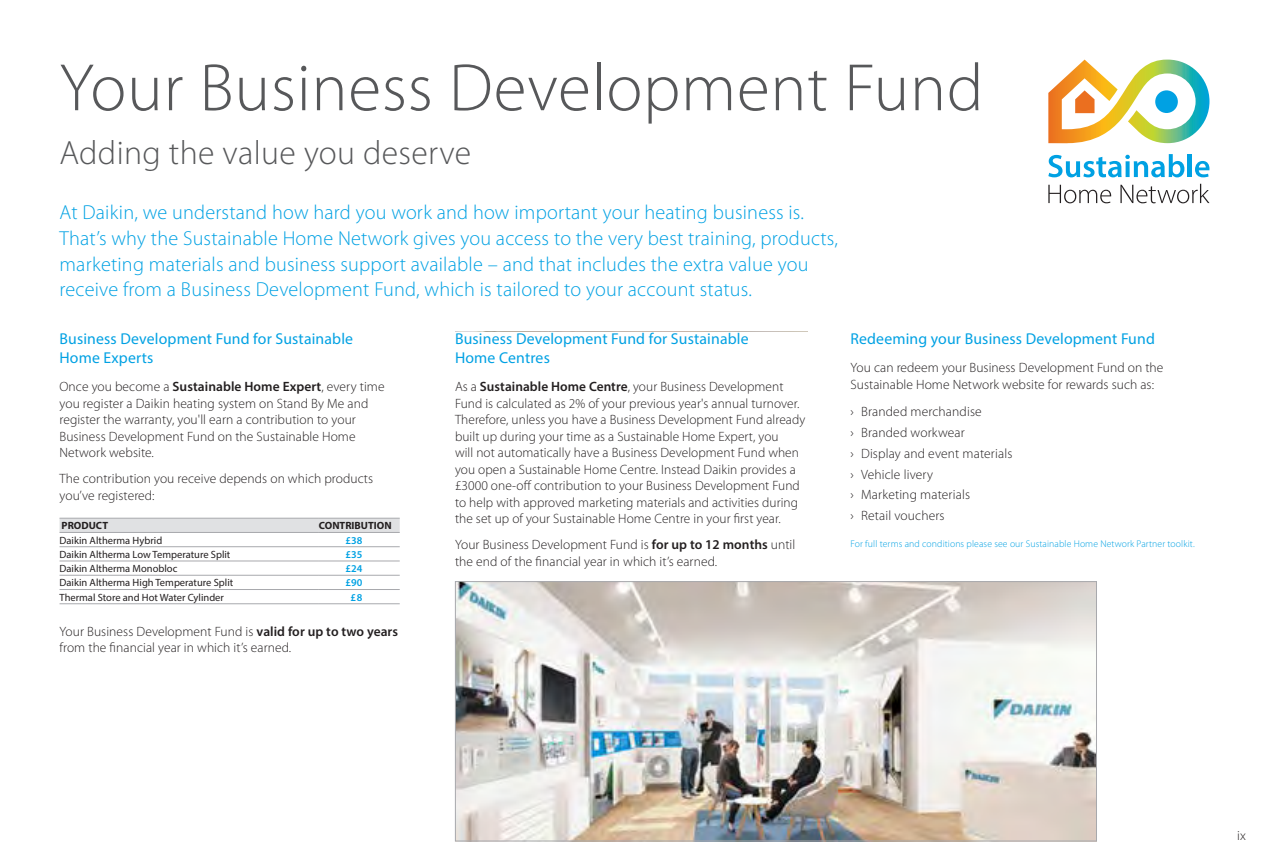
<style>
.page{position:relative;width:1263px;height:868px;background:#fff}
.page>*{position:absolute;margin:0;border:0;box-sizing:border-box;transform-origin:0 0}
.t1{font:300 67.5px "Myriad Pro";letter-spacing:.01em;color:#57585a}
.t2{font:300 33.75px "Myriad Pro";letter-spacing:.01em;color:#57585a}
._9pt_copy_text{font:300 20.25px/25.5px "Myriad Pro";letter-spacing:.01em;color:#00a1e3}
._9pt_copy_text-2{font:15.75px/18.9px "Myriad Pro";letter-spacing:.01em;color:#00a1e3}
._9pt_copy_text-3{font:300 13.5px/16.5px "Myriad Pro";letter-spacing:.005em;color:#231f20}
.Table_bodies_LEFT{font:10.5px "Myriad Pro";color:#231f20}
.Table_headers_LEFT{font:700 10.5px "Myriad Pro";color:#231f20}
.Table_bodies_LEFT-2{font:600 10.5px "Myriad Pro";color:#00a1e3}
._9pt_copy_text-4{font:300 9.75px "Myriad Pro";letter-spacing:.01em;color:#00a1e3}
.s1{font-weight:600}
</style>
<div class="page">
<svg style="left:1048px;top:60px;width:161px;height:83px"></svg>
<svg style="left:1048px;top:154px;width:136px;height:23px"></svg>
<hr style="left:1188px;top:154px;width:4px;height:23px;background:#00a1e3">
<svg style="left:1195px;top:161px;width:14px;height:16px"></svg>
<svg style="left:1048px;top:185px;width:63px;height:18px"></svg>
<svg style="left:1120px;top:184px;width:89px;height:19px"></svg>
<svg style="left:60px;top:518px;width:340px;height:14px;background:#dddee0"></svg>
<hr style="left:60px;top:517px;width:259px;height:1px;background:#a8a9ad">
<hr style="left:319px;top:517px;width:81px;height:1px;background:#a8a9ad">
<hr style="left:60px;top:532px;width:259px;height:1px;background:#a8a9ad">
<hr style="left:319px;top:532px;width:81px;height:1px;background:#a8a9ad">
<hr style="left:60px;top:546px;width:259px;height:1px;background:#a8a9ad">
<hr style="left:319px;top:546px;width:81px;height:1px;background:#a8a9ad">
<hr style="left:60px;top:560px;width:259px;height:1px;background:#a8a9ad">
<hr style="left:319px;top:560px;width:81px;height:1px;background:#a8a9ad">
<hr style="left:60px;top:574px;width:259px;height:1px;background:#a8a9ad">
<hr style="left:319px;top:574px;width:81px;height:1px;background:#a8a9ad">
<hr style="left:60px;top:589px;width:259px;height:1px;background:#a8a9ad">
<hr style="left:60px;top:603px;width:259px;height:1px;background:#a8a9ad">
<hr style="left:319px;top:589px;width:81px;height:1px;background:#a8a9ad">
<hr style="left:319px;top:603px;width:81px;height:1px;background:#a8a9ad">
<img style="left:457px;top:583px;width:638px;height:256px">
<div style="left:455px;top:581px;width:642px;height:260px;border:1px solid #a8a9ad"></div>
<p class="t1" style="left:60px;top:47px;width:925px">Your Business Development Fund</p>
<p class="t2" style="left:60px;top:133px;width:413px">Adding the value you deserve</p>
<p class="_9pt_copy_text" style="left:60px;top:200px;width:780px">At Daikin, we understand how hard you work and how important your heating business is.<br>That’s why the Sustainable Home Network gives you access to the very best training, products, marketing materials and business support available – and that includes the extra value you receive from a Business Development Fund, which is tailored to your account status.</p>
<p class="_9pt_copy_text-2" style="left:60px;top:328px;width:295px">Business Development Fund for Sustainable<br>Home Experts</p>
<p class="_9pt_copy_text-3" style="left:60px;top:378px;width:326px">Once you become a <span class="s1">Sustainable Home Expert</span>, every time you register a Daikin heating system on Stand By Me and register the warranty, you'll earn a contribution to your Business Development Fund on the Sustainable Home Network website.</p>
<p class="_9pt_copy_text-3" style="left:60px;top:470px;width:315px">The contribution you receive depends on which products you’ve registered:</p>
<p class="Table_headers_LEFT" style="left:62px;top:519px;width:48px">PRODUCT</p>
<p class="Table_headers_LEFT" style="left:319px;top:519px;width:74px">CONTRIBUTION</p>
<p class="Table_bodies_LEFT" style="left:60px;top:533px;width:104px">Daikin Altherma Hybrid</p>
<p class="Table_bodies_LEFT-2" style="left:346px;top:533px;width:18px">£38</p>
<p class="Table_bodies_LEFT" style="left:60px;top:547px;width:172px">Daikin Altherma Low Temperature Split</p>
<p class="Table_bodies_LEFT-2" style="left:346px;top:547px;width:18px">£35</p>
<p class="Table_bodies_LEFT" style="left:60px;top:562px;width:119px">Daikin Altherma Monobloc</p>
<p class="Table_bodies_LEFT-2" style="left:346px;top:561px;width:18px">£24</p>
<p class="Table_bodies_LEFT" style="left:60px;top:576px;width:175px">Daikin Altherma High Temperature Split</p>
<p class="Table_bodies_LEFT-2" style="left:346px;top:576px;width:18px">£90</p>
<p class="Table_bodies_LEFT" style="left:60px;top:590px;width:166px">Thermal Store and Hot Water Cylinder</p>
<p class="Table_bodies_LEFT-2" style="left:350px;top:590px;width:13px">£8</p>
<p class="_9pt_copy_text-3" style="left:60px;top:623px;width:340px">Your Business Development Fund is <span class="s1">valid for up to two years </span>from the financial year in which it’s earned.</p>
<p class="_9pt_copy_text-2" style="left:455px;top:328px;width:295px">Business Development Fund for Sustainable<br>Home Centres</p>
<p class="_9pt_copy_text-3" style="left:455px;top:378px;width:352px">As a <span class="s1">Sustainable Home Centre</span>, your Business Development Fund is calculated as 2% of your previous year's annual turnover.<br>Therefore, unless you have a Business Development Fund already built up during your time as a Sustainable Home Expert, you<br>will not automatically have a Business Development Fund when you open a Sustainable Home Centre. Instead Daikin provides a £3000 one-off contribution to your Business Development Fund to help with approved marketing materials and activities during the set up of your Sustainable Home Centre in your first year.</p>
<p class="_9pt_copy_text-3" style="left:455px;top:536px;width:342px">Your Business Development Fund is <span class="s1">for up to 12 months</span> until the end of the financial year in which it’s earned.</p>
<p class="_9pt_copy_text-2" style="left:850px;top:328px;width:306px">Redeeming your Business Development Fund</p>
<p class="_9pt_copy_text-3" style="left:850px;top:359px;width:314px">You can redeem your Business Development Fund on the<br>Sustainable Home Network website for rewards such as:</p>
<p class="_9pt_copy_text-3" style="left:850px;top:403px;width:133px">› Branded merchandise</p>
<p class="_9pt_copy_text-3" style="left:850px;top:424px;width:116px">› Branded workwear</p>
<p class="_9pt_copy_text-3" style="left:850px;top:445px;width:163px">› Display and event materials</p>
<p class="_9pt_copy_text-3" style="left:850px;top:465px;width:84px">› Vehicle livery</p>
<p class="_9pt_copy_text-3" style="left:850px;top:486px;width:121px">› Marketing materials</p>
<p class="_9pt_copy_text-3" style="left:850px;top:507px;width:96px">› Retail vouchers</p>
<p class="_9pt_copy_text-4" style="left:850px;top:538px;width:346px">For full terms and conditions please see our Sustainable Home Network Partner toolkit.</p>
<p class="_9pt_copy_text-3" style="left:1237px;top:827px;width:10px">ix</p>
</div>
